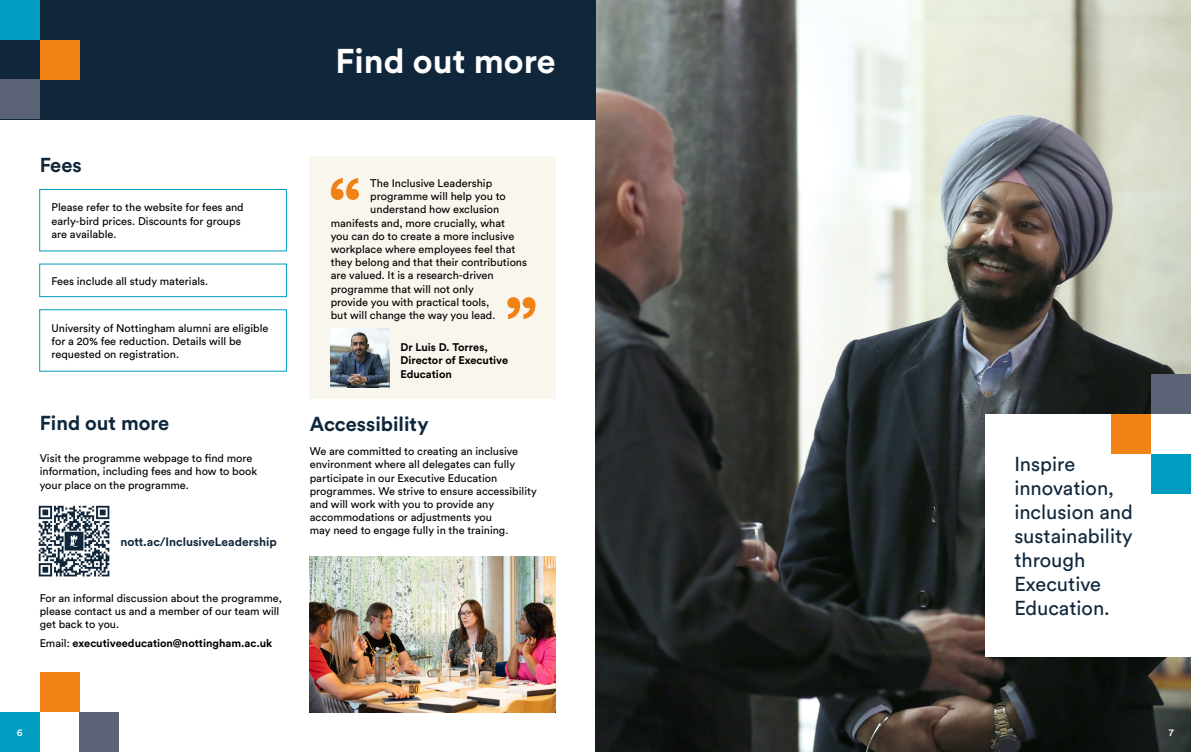
<style>
.page{position:relative;width:1191px;height:752px;background:#fff}
.page>*{position:absolute;margin:0;border:0;box-sizing:border-box;transform-origin:0 0}
.t1{font:700 34px "Circular Pro";color:#fff}
.t2{font:20px/24px "Circular Pro";color:#10273b}
.t3{font:700 20px "Circular Pro";color:#10273b}
.t4{font:700 12px "Circular Pro";color:#10273b}
.t5{font:11px/13.2px "Circular Pro";color:#000}
.t6{font:700 11px/13.2px "Circular Pro";color:#000}
.t7{font:500 10px "Circular Pro";color:#fff}
.s1{font-weight:400}
</style>
<div class="page">
<img style="left:595px;top:0;width:596px;height:751px">
<img style="left:309px;top:556px;width:247px;height:155px">
<div style="left:986px;top:414px;width:205px;height:242px;background:#fff"></div>
<div style="left:39px;top:189px;width:248px;height:62px;border:1px solid #009cc1"></div>
<div style="left:39px;top:263px;width:248px;height:34px;border:1px solid #009cc1"></div>
<div style="left:0;top:0;width:595px;height:119px;background:#10273b"></div>
<div style="left:40px;top:40px;width:39px;height:39px;background:#f08216"></div>
<div style="left:1111px;top:414px;width:40px;height:39px;background:#f08216"></div>
<div style="left:40px;top:672px;width:39px;height:39px;background:#f08216"></div>
<div style="left:0;top:0;width:40px;height:40px;background:#009cc1"></div>
<div style="left:1151px;top:453px;width:40px;height:40px;background:#009cc1"></div>
<div style="left:0;top:711px;width:40px;height:40px;background:#009cc1"></div>
<div style="left:0;top:79px;width:40px;height:40px;background:#5d6376"></div>
<div style="left:1151px;top:374px;width:40px;height:40px;background:#5d6376"></div>
<div style="left:79px;top:711px;width:40px;height:40px;background:#5d6376"></div>
<div style="left:309px;top:156px;width:247px;height:242px;background:#f9f6ee"></div>
<svg style="left:331px;top:178px;width:28px;height:22px"></svg>
<svg style="left:507px;top:297px;width:28px;height:22px"></svg>
<img style="left:331px;top:329px;width:58px;height:58px">
<img style="left:38px;top:505px;width:72px;height:72px">
<h1 class="t1" style="left:335px;top:38px;width:222px">Find out more</h1>
<h2 class="t3" style="left:40px;top:151px;width:43px">Fees</h2>
<p class="t5" style="left:52px;top:200px;width:194px">Please refer to the website for fees and early-bird prices. Discounts for groups are available.</p>
<p class="t5" style="left:52px;top:274px;width:158px">Fees include all study materials.</p>
<p class="t5" style="left:52px;top:320px;width:218px">University of Nottingham alumni are eligible for a 20% fee reduction. Details will be requested on registration.</p>
<h2 class="t3" style="left:40px;top:409px;width:131px">Find out more</h2>
<p class="t5" style="left:40px;top:451px;width:219px">Visit the programme webpage to find more information, including fees and how to book your place on the programme.</p>
<p class="t4" style="left:120px;top:533px;width:158px">nott.ac/InclusiveLeadership</p>
<p class="t5" style="left:40px;top:590px;width:244px">For an informal discussion about the programme, please contact us and a member of our team will get back to you.</p>
<p class="t6" style="left:40px;top:636px;width:234px"><span class="s1">Email:</span> executiveeducation@nottingham.ac.uk</p>
<p class="t5" style="left:370px;top:176px;width:123px">The Inclusive Leadership</p>
<p class="t5" style="left:370px;top:189px;width:137px">programme will help you to</p>
<p class="t5" style="left:370px;top:202px;width:130px">understand how exclusion</p>
<p class="t5" style="left:331px;top:215px;width:176px">manifests and, more crucially, what</p>
<p class="t5" style="left:331px;top:229px;width:185px">you can do to create a more inclusive</p>
<p class="t5" style="left:331px;top:242px;width:186px">workplace where employees feel that</p>
<p class="t5" style="left:331px;top:255px;width:198px">they belong and that their contributions</p>
<p class="t5" style="left:331px;top:268px;width:164px">are valued. It is a research-driven</p>
<p class="t5" style="left:331px;top:281px;width:144px">programme that will not only</p>
<p class="t5" style="left:331px;top:295px;width:160px">provide you with practical tools,</p>
<p class="t5" style="left:331px;top:308px;width:166px">but will change the way you lead.</p>
<p class="t6" style="left:400px;top:340px;width:109px">Dr Luis D. Torres,<br>Director of Executive<br>Education</p>
<h2 class="t3" style="left:310px;top:409px;width:120px">Accessibility</h2>
<p class="t5" style="left:310px;top:444px;width:229px">We are committed to creating an inclusive environment where all delegates can fully participate in our Executive Education programmes. We strive to ensure accessibility and will work with you to provide any accommodations or adjustments you<br>may need to engage fully in the training.</p>
<h2 class="t2" style="left:1014px;top:451px;width:120px">Inspire innovation, inclusion and sustainability through<br>Executive<br>Education.</h2>
<p class="t7" style="left:17px;top:725px;width:7px">6</p>
<p class="t7" style="left:1168px;top:725px;width:6px">7</p>
</div>
